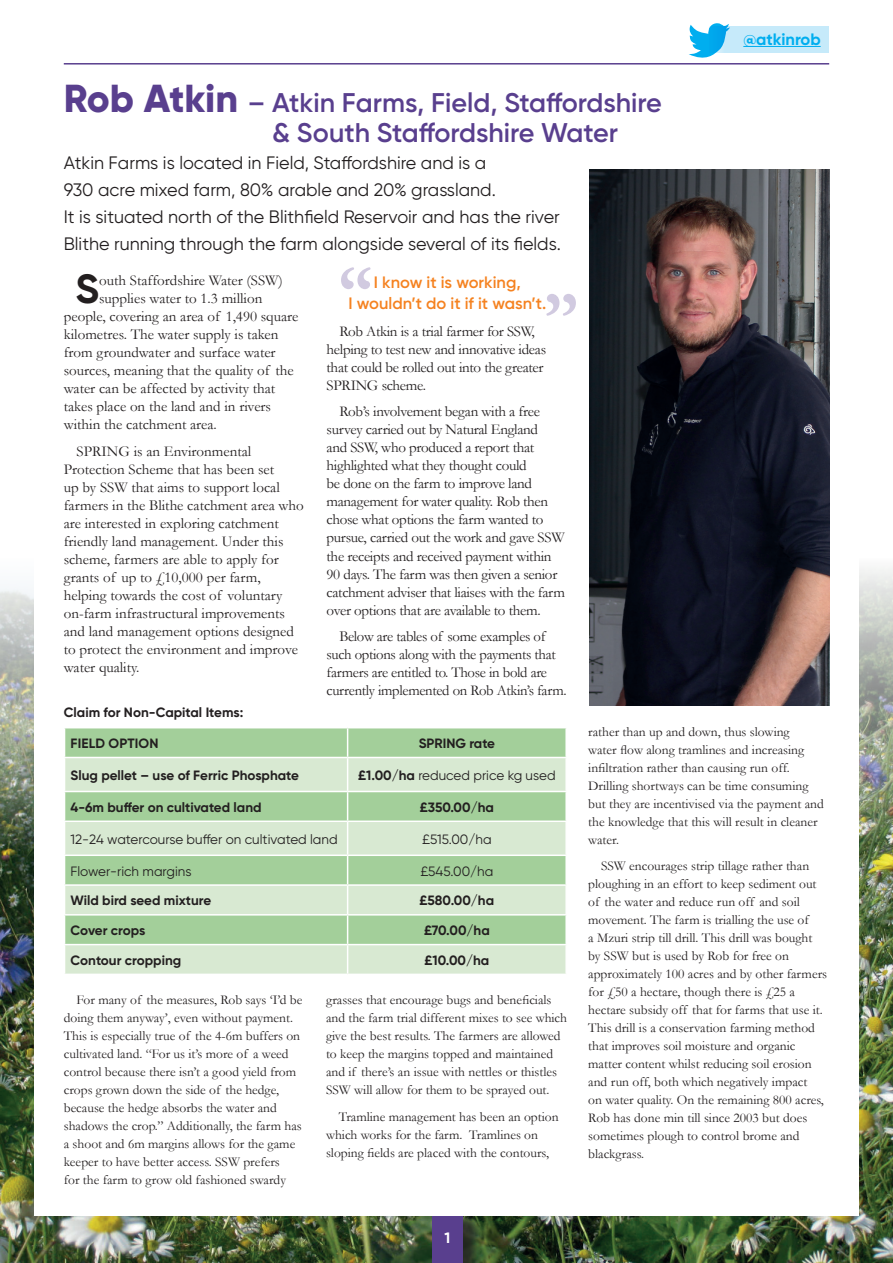
<style>
.page{position:relative;width:893px;height:1263px;background:#fff}
.page>*{position:absolute;margin:0;border:0;box-sizing:border-box;transform-origin:0 0}
.t1{font:700 40.65px "Gilroy";color:#231f20}
.t2{font:600 27px/30px "Gilroy";color:#593f8e}
.t3{font:18px/27px "Gilroy";color:#231f20}
.t4{font:600 16.5px/21px "Gilroy";color:#f58220;text-align:center}
.t5{font:700 16.5px "Gilroy";color:#00aeef}
.t6{font:15px/18px "Garamond";letter-spacing:-.01em;color:#231f20}
.t7{font:700 15px "Gilroy";color:#fff}
.t8{font:13.5px/18px "Garamond";color:#231f20}
.t9{font:700 13.5px "Gilroy";color:#231f20}
.t10{font:13.5px "Gilroy";color:#231f20}
.s1{font-weight:800;font-size:39px}
.s2{font-weight:700}
</style>
<div class="page">
<img style="left:0;top:568px;width:893px;height:695px">
<div style="left:434px;top:1212px;width:48px;height:51px;background:#231f20;opacity:.75"></div>
<div style="left:432px;top:1209px;width:31px;height:54px;background:#593f8e"></div>
<hr style="left:64px;top:63px;width:765px;height:2px;background:#593f8e">
<div style="left:34px;top:102px;width:825px;height:1114px;background:#fff"></div>
<img style="left:589px;top:169px;width:241px;height:537px">
<svg style="left:65px;top:728px;width:500px;height:29px;background:#a5d09c"></svg>
<svg style="left:65px;top:758px;width:500px;height:215px;background:#c2debb"></svg>
<svg style="left:347px;top:728px;width:1px;height:29px"></svg>
<hr style="left:347px;top:758px;width:1px;height:33px;background:#fff">
<hr style="left:64px;top:791px;width:284px;height:1px;background:#fff">
<hr style="left:348px;top:791px;width:219px;height:1px;background:#fff">
<svg style="left:347px;top:792px;width:1px;height:28px"></svg>
<hr style="left:64px;top:820px;width:284px;height:2px;background:#fff">
<hr style="left:348px;top:820px;width:219px;height:2px;background:#fff">
<hr style="left:347px;top:822px;width:1px;height:32px;background:#fff">
<hr style="left:64px;top:854px;width:284px;height:2px;background:#fff">
<hr style="left:348px;top:854px;width:219px;height:2px;background:#fff">
<hr style="left:64px;top:884px;width:284px;height:2px;background:#fff">
<hr style="left:348px;top:884px;width:219px;height:2px;background:#fff">
<hr style="left:64px;top:914px;width:284px;height:1px;background:#fff">
<hr style="left:348px;top:914px;width:219px;height:1px;background:#fff">
<hr style="left:64px;top:944px;width:284px;height:1px;background:#fff">
<hr style="left:348px;top:944px;width:219px;height:1px;background:#fff">
<svg style="left:347px;top:856px;width:1px;height:117px"></svg>
<svg style="left:341px;top:267px;width:30px;height:22px"></svg>
<svg style="left:546px;top:294px;width:30px;height:22px"></svg>
<div style="left:710px;top:27px;width:119px;height:26px;background:#c6eafa"></div>
<hr style="left:743px;top:46px;width:78px;height:1px;background:#00aeef">
<svg style="left:689px;top:23px;width:41px;height:35px"></svg>
<h2 class="t2" style="left:272px;top:88px;width:391px;text-indent:-208px"><span class="s1">Rob Atkin</span> – Atkin Farms, Field, Staffordshire &amp; South Staffordshire Water</h2>
<h3 class="t3" style="left:64px;top:149px;width:499px">Atkin Farms is located in Field, Staffordshire and is a<br>930 acre mixed farm, 80% arable and 20% grassland.<br>It is situated north of the Blithfield Reservoir and has the river Blithe running through the farm alongside several of its fields.</h3>
<h1 class="t1" style="left:75px;top:264px;width:25px">S</h1>
<p class="t6" style="left:99px;top:271px;width:185px">outh Staffordshire Water (SSW)</p>
<p class="t4" style="left:348px;top:272px;width:199px">I know it is working,<br>I wouldn’t do it if it wasn’t.</p>
<p class="t6" style="left:327px;top:322px;width:221px;text-indent:13px">Rob Atkin is a trial farmer for SSW, helping to test new and innovative ideas that could be rolled out into the greater<br>SPRING scheme.</p>
<p class="t6" style="left:327px;top:402px;width:240px;text-indent:13px">Rob’s involvement began with a free survey carried out by Natural England<br>and SSW, who produced a report that highlighted what they thought could<br>be done on the farm to improve land management for water quality. Rob then chose what options the farm wanted to pursue, carried out the work and gave SSW the receipts and received payment within 90 days. The farm was then given a senior catchment adviser that liaises with the farm over options that are available to them.</p>
<p class="t6" style="left:327px;top:627px;width:242px;text-indent:13px">Below are tables of some examples of such options along with the payments that farmers are entitled to. Those in bold are currently implemented on Rob Atkin’s farm.</p>
<p class="t6" style="left:99px;top:289px;width:165px">supplies water to 1.3 million</p>
<p class="t6" style="left:64px;top:307px;width:236px">people, covering an area of 1,490 square</p>
<p class="t6" style="left:64px;top:325px;width:216px">kilometres. The water supply is taken</p>
<p class="t6" style="left:64px;top:343px;width:213px">from groundwater and surface water</p>
<p class="t6" style="left:64px;top:361px;width:231px">sources, meaning that the quality of the</p>
<p class="t6" style="left:64px;top:379px;width:213px">water can be affected by activity that</p>
<p class="t6" style="left:64px;top:397px;width:209px">takes place on the land and in rivers</p>
<p class="t6" style="left:64px;top:415px;width:155px">within the catchment area.</p>
<p class="t6" style="left:64px;top:442px;width:242px;text-indent:13px">SPRING is an Environmental Protection Scheme that has been set<br>up by SSW that aims to support local farmers in the Blithe catchment area who are interested in exploring catchment friendly land management. Under this scheme, farmers are able to apply for grants of up to £10,000 per farm, helping towards the cost of voluntary on-farm infrastructural improvements and land management options designed to protect the environment and improve water quality.</p>
<p class="t5" style="left:743px;top:29px;width:79px">@atkinrob</p>
<p class="t9" style="left:64px;top:703px;width:181px">Claim for Non-Capital Items:</p>
<p class="t9" style="left:71px;top:735px;width:89px">FIELD OPTION</p>
<p class="t9" style="left:419px;top:735px;width:78px">SPRING rate</p>
<p class="t9" style="left:71px;top:767px;width:230px">Slug pellet – use of Ferric Phosphate</p>
<p class="t10" style="left:358px;top:767px;width:199px"><span class="s2">£1.00/ha</span> reduced price kg used</p>
<p class="t9" style="left:71px;top:799px;width:193px">4-6m buffer on cultivated land</p>
<p class="t9" style="left:420px;top:799px;width:76px">£350.00/ha</p>
<p class="t10" style="left:71px;top:831px;width:269px">12-24 watercourse buffer on cultivated land</p>
<p class="t10" style="left:422px;top:831px;width:71px">£515.00/ha</p>
<p class="t10" style="left:71px;top:862px;width:122px">Flower-rich margins</p>
<p class="t10" style="left:420px;top:862px;width:75px">£545.00/ha</p>
<p class="t9" style="left:71px;top:892px;width:142px">Wild bird seed mixture</p>
<p class="t9" style="left:420px;top:892px;width:76px">£580.00/ha</p>
<p class="t9" style="left:71px;top:922px;width:76px">Cover crops</p>
<p class="t9" style="left:424px;top:922px;width:67px">£70.00/ha</p>
<p class="t9" style="left:71px;top:952px;width:112px">Contour cropping</p>
<p class="t9" style="left:424px;top:952px;width:66px">£10.00/ha</p>
<p class="t8" style="left:64px;top:990px;width:240px;text-indent:13px">For many of the measures, Rob says ‘I’d be doing them anyway’, even without payment.<br>This is especially true of the 4-6m buffers on cultivated land. “For us it’s more of a weed control because there isn’t a good yield from crops grown down the side of the hedge, because the hedge absorbs the water and shadows the crop.” Additionally, the farm has a shoot and 6m margins allows for the game keeper to have better access. SSW prefers<br>for the farm to grow old fashioned swardy</p>
<p class="t8" style="left:326px;top:990px;width:242px">grasses that encourage bugs and beneficials and the farm trial different mixes to see which give the best results. The farmers are allowed to keep the margins topped and maintained and if there’s an issue with nettles or thistles SSW will allow for them to be sprayed out.</p>
<p class="t8" style="left:326px;top:1107px;width:234px;text-indent:13px">Tramline management has been an option which works for the farm. Tramlines on sloping fields are placed with the contours,</p>
<p class="t7" style="left:444px;top:1228px;width:7px">1</p>
<p class="t8" style="left:588px;top:722px;width:237px">rather than up and down, thus slowing<br>water flow along tramlines and increasing infiltration rather than causing run off.<br>Drilling shortways can be time consuming but they are incentivised via the payment and the knowledge that this will result in cleaner water.</p>
<p class="t8" style="left:588px;top:857px;width:240px;text-indent:13px">SSW encourages strip tillage rather than ploughing in an effort to keep sediment out of the water and reduce run off and soil movement. The farm is trialling the use of<br>a Mzuri strip till drill. This drill was bought by SSW but is used by Rob for free on approximately 100 acres and by other farmers for £50 a hectare, though there is £25 a hectare subsidy off that for farms that use it.<br>This drill is a conservation farming method that improves soil moisture and organic matter content whilst reducing soil erosion and run off, both which negatively impact<br>on water quality. On the remaining 800 acres, Rob has done min till since 2003 but does sometimes plough to control brome and blackgrass.</p>
</div>
